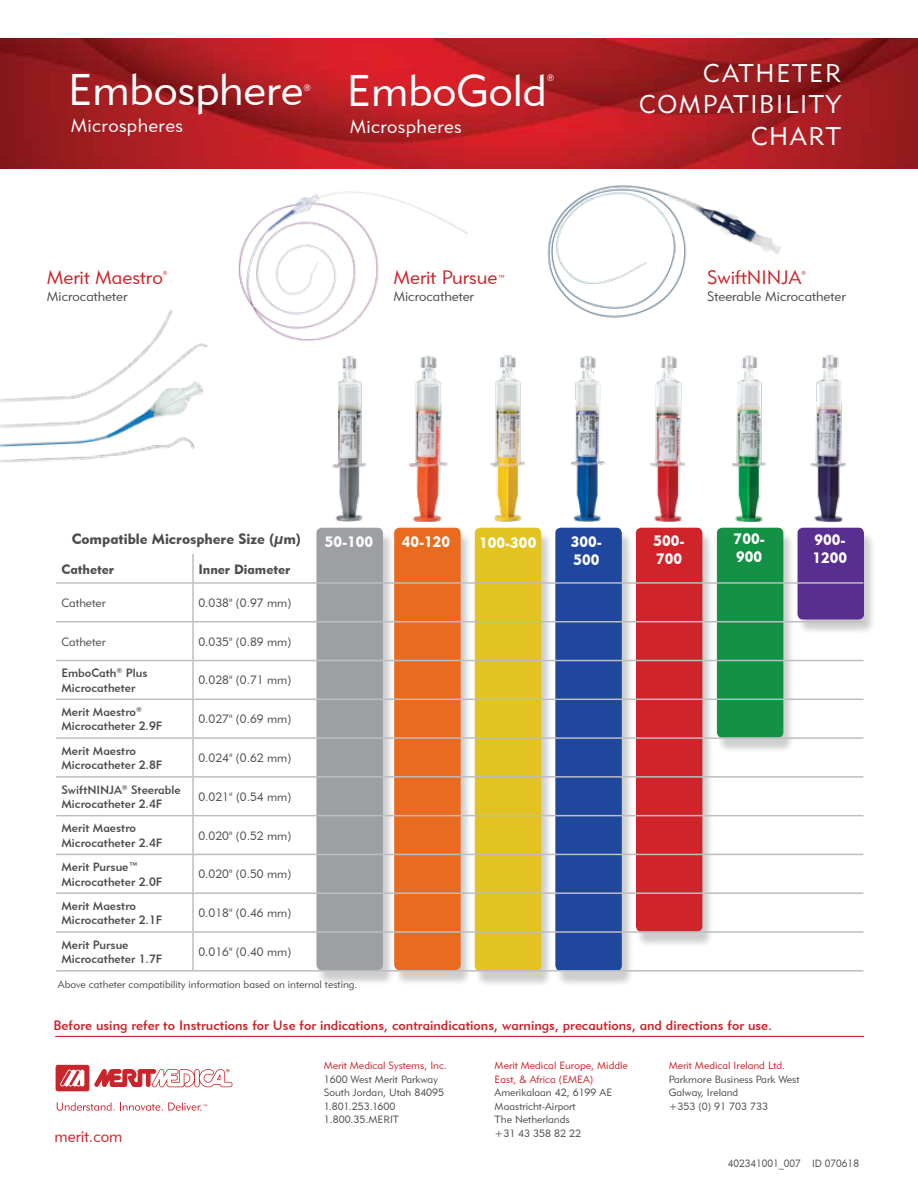
<style>
.page{position:relative;width:918px;height:1188px;background:#fff}
.page>*{position:absolute;margin:0;border:0;box-sizing:border-box;transform-origin:0 0}
.t1{font:44.1px "Geometric 415 BT Lite A";color:#fff}
.t2{font:25.5px/31.5px "Geometric 415 BT Lite A";letter-spacing:.07em;color:#fff;text-align:right}
.t3{font:19.35px "Geometric 415 BT Lite A";color:#c9252c}
.t4{font:19.05px "Geometric 415 BT Lite A";letter-spacing:.02em;color:#fff}
.t5{font:16.5px "Geometric 415 BT Lite A";color:#c9252c;scale:.95 1}
.t6{font:15px/18px "Geometric 415 BT Black A";color:#fff}
.t7{font:14.85px "Geometric 415 BT Black A";color:#4d4d4f}
.t8{font:13.5px "Geometric 415 BT Medium A";color:#c9252c}
.t9{font:13.5px "Geometric 415 BT Lite A";color:#4d4d4f}
.t10{font:13.5px "Geometric 415 BT Black A";color:#4d4d4f}
.t11{font:12px/14.4px "Geometric 415 BT Medium A";color:#4d4d4f}
.t12{font:12px "Geometric 415 BT Lite A";color:#4d4d4f}
.t13{font:10.5px/13.5px "Geometric 415 BT Lite A";color:#4d4d4f}
.t14{font:10.5px/13.5px "Geometric 415 BT Lite A";color:#c9252c}
.t15{font:10.5px "Geometric 415 BT Lite A";color:#4d4d4f;scale:.95 1}
.t16{font:9.15px "Geometric 415 BT Lite A";color:#fff}
.t17{font:5.7px "Geometric 415 BT Lite A";color:#c9252c}
.s1{font-size:9.75px}
</style>
<div class="page">
<div style="left:394px;top:532px;width:79px;height:454px;background:#000;opacity:.2"></div>
<div style="left:394px;top:528px;width:67px;height:442px;background:#e86b20;border-radius:5px"></div>
<div style="left:316px;top:532px;width:79px;height:454px;background:#000;opacity:.2"></div>
<div style="left:316px;top:528px;width:67px;height:442px;background:#9d9fa2;border-radius:5px"></div>
<div style="left:474px;top:532px;width:79px;height:455px;background:#000;opacity:.2"></div>
<div style="left:475px;top:528px;width:66px;height:443px;background:#e2c321;border-radius:5px"></div>
<div style="left:555px;top:532px;width:79px;height:455px;background:#000;opacity:.2"></div>
<div style="left:555px;top:528px;width:67px;height:443px;background:#20479e;border-radius:5px"></div>
<div style="left:636px;top:532px;width:78px;height:415px;background:#000;opacity:.2"></div>
<div style="left:636px;top:528px;width:66px;height:404px;background:#d0232a;border-radius:5px"></div>
<div style="left:717px;top:532px;width:78px;height:221px;background:#000;opacity:.2"></div>
<div style="left:717px;top:528px;width:66px;height:210px;background:#139246;border-radius:5px"></div>
<div style="left:797px;top:532px;width:79px;height:104px;background:#000;opacity:.2"></div>
<div style="left:798px;top:528px;width:66px;height:92px;background:#582e91;border-radius:5px"></div>
<img style="left:323px;top:364px;width:44px;height:164px">
<img style="left:410px;top:364px;width:38px;height:164px">
<img style="left:490px;top:355px;width:34px;height:173px">
<img style="left:571px;top:356px;width:35px;height:172px">
<img style="left:650px;top:355px;width:35px;height:173px">
<img style="left:732px;top:355px;width:34px;height:173px">
<img style="left:810px;top:355px;width:36px;height:173px">
<img style="left:177px;top:168px;width:294px;height:196px">
<hr style="left:55px;top:1036px;width:809px;height:1px;background:#c9252c">
<hr style="left:193px;top:582px;width:670px;height:2px;background:#bcbec0">
<hr style="left:193px;top:621px;width:670px;height:1px;background:#bcbec0">
<hr style="left:193px;top:660px;width:670px;height:1px;background:#bcbec0">
<hr style="left:193px;top:699px;width:670px;height:1px;background:#bcbec0">
<hr style="left:193px;top:737px;width:670px;height:2px;background:#bcbec0">
<hr style="left:193px;top:776px;width:670px;height:2px;background:#bcbec0">
<hr style="left:193px;top:815px;width:670px;height:1px;background:#bcbec0">
<hr style="left:193px;top:854px;width:670px;height:1px;background:#bcbec0">
<hr style="left:193px;top:892px;width:670px;height:2px;background:#bcbec0">
<hr style="left:193px;top:931px;width:670px;height:2px;background:#bcbec0">
<hr style="left:193px;top:970px;width:670px;height:2px;background:#bcbec0">
<hr style="left:192px;top:554px;width:2px;height:28px;background:#bcbec0">
<hr style="left:56px;top:582px;width:137px;height:2px;background:#bcbec0">
<hr style="left:192px;top:584px;width:2px;height:37px;background:#bcbec0">
<hr style="left:56px;top:621px;width:137px;height:1px;background:#bcbec0">
<hr style="left:192px;top:622px;width:2px;height:38px;background:#bcbec0">
<hr style="left:56px;top:660px;width:137px;height:1px;background:#bcbec0">
<hr style="left:192px;top:661px;width:2px;height:38px;background:#bcbec0">
<hr style="left:56px;top:699px;width:137px;height:1px;background:#bcbec0">
<hr style="left:192px;top:700px;width:2px;height:37px;background:#bcbec0">
<hr style="left:56px;top:737px;width:137px;height:2px;background:#bcbec0">
<hr style="left:192px;top:739px;width:2px;height:37px;background:#bcbec0">
<hr style="left:56px;top:776px;width:137px;height:2px;background:#bcbec0">
<hr style="left:192px;top:778px;width:2px;height:37px;background:#bcbec0">
<hr style="left:56px;top:815px;width:137px;height:1px;background:#bcbec0">
<hr style="left:192px;top:816px;width:2px;height:38px;background:#bcbec0">
<hr style="left:56px;top:854px;width:137px;height:1px;background:#bcbec0">
<hr style="left:192px;top:855px;width:2px;height:37px;background:#bcbec0">
<hr style="left:56px;top:892px;width:137px;height:2px;background:#bcbec0">
<hr style="left:192px;top:894px;width:2px;height:37px;background:#bcbec0">
<hr style="left:56px;top:931px;width:137px;height:2px;background:#bcbec0">
<hr style="left:192px;top:933px;width:2px;height:37px;background:#bcbec0">
<hr style="left:56px;top:970px;width:137px;height:2px;background:#bcbec0">
<img style="left:0;top:38px;width:918px;height:130px">
<img style="left:0;top:302px;width:222px;height:161px">
<img style="left:517px;top:159px;width:281px;height:159px">
<svg style="left:57px;top:1102px;width:150px;height:9px"></svg>
<svg style="left:56px;top:1065px;width:177px;height:26px"></svg>
<h1 class="t1" style="left:68px;top:62px;width:237px">Embosphere</h1>
<p class="t16" style="left:303px;top:82px;width:9px">®</p>
<h3 class="t4" style="left:71px;top:114px;width:114px">Microspheres</h3>
<h1 class="t1" style="left:347px;top:64px;width:202px">EmboGold</h1>
<p class="t16" style="left:547px;top:72px;width:9px">®</p>
<h3 class="t4" style="left:350px;top:115px;width:114px">Microspheres</h3>
<h3 class="t3" style="left:47px;top:265px;width:117px">Merit Maestro</h3>
<p class="t17" style="left:163px;top:269px;width:6px">®</p>
<p class="t9" style="left:47px;top:288px;width:82px">Microcatheter</p>
<h3 class="t3" style="left:394px;top:265px;width:113px">Merit Pursue<span class="s1">™</span></h3>
<p class="t9" style="left:394px;top:288px;width:82px">Microcatheter</p>
<h2 class="t2" style="left:639px;top:57px;width:204px">CATHETER<br>COMPATIBILITY<br>CHART</h2>
<h3 class="t3" style="left:707px;top:265px;width:96px">SwiftNINJA</h3>
<p class="t17" style="left:801px;top:269px;width:6px">®</p>
<p class="t9" style="left:707px;top:288px;width:140px">Steerable Microcatheter</p>
<h3 class="t7" style="left:72px;top:530px;width:231px">Compatible Microsphere Size (µm)</h3>
<p class="t10" style="left:61px;top:561px;width:54px">Catheter</p>
<p class="t10" style="left:198px;top:561px;width:94px">Inner Diameter</p>
<p class="t12" style="left:61px;top:595px;width:46px">Catheter</p>
<p class="t12" style="left:198px;top:595px;width:94px">0.038" (0.97 mm)</p>
<p class="t12" style="left:61px;top:634px;width:46px">Catheter</p>
<p class="t12" style="left:198px;top:634px;width:94px">0.035" (0.89 mm)</p>
<p class="t11" style="left:61px;top:666px;width:88px">EmboCath<sup>®</sup> Plus<br>Microcatheter</p>
<p class="t12" style="left:198px;top:673px;width:94px">0.028" (0.71 mm)</p>
<p class="t11" style="left:61px;top:704px;width:102px">Merit Maestro<sup>®<br></sup>Microcatheter 2.9F</p>
<p class="t12" style="left:198px;top:712px;width:94px">0.027" (0.69 mm)</p>
<p class="t11" style="left:61px;top:743px;width:102px">Merit Maestro<br>Microcatheter 2.8F</p>
<p class="t12" style="left:198px;top:750px;width:94px">0.024" (0.62 mm)</p>
<p class="t11" style="left:61px;top:782px;width:121px">SwiftNINJA<sup>®</sup> Steerable<br>Microcatheter 2.4F</p>
<p class="t12" style="left:198px;top:789px;width:94px">0.021" (0.54 mm)</p>
<p class="t11" style="left:61px;top:821px;width:102px">Merit Maestro<br>Microcatheter 2.4F</p>
<p class="t12" style="left:198px;top:828px;width:94px">0.020" (0.52 mm)</p>
<p class="t11" style="left:61px;top:860px;width:102px">Merit Pursue™<br>Microcatheter 2.0F</p>
<p class="t12" style="left:198px;top:867px;width:94px">0.020" (0.50 mm)</p>
<p class="t11" style="left:61px;top:898px;width:102px">Merit Maestro<br>Microcatheter 2.1F</p>
<p class="t12" style="left:198px;top:906px;width:94px">0.018" (0.46 mm)</p>
<p class="t11" style="left:61px;top:937px;width:102px">Merit Pursue<br>Microcatheter 1.7F</p>
<p class="t12" style="left:198px;top:944px;width:94px">0.016" (0.40 mm)</p>
<h3 class="t6" style="left:325px;top:532px;width:50px">50-100</h3>
<h3 class="t6" style="left:402px;top:533px;width:50px">40-120</h3>
<h3 class="t6" style="left:479px;top:533px;width:59px">100-300</h3>
<h3 class="t6" style="left:571px;top:532px;width:33px">300-<br>500</h3>
<h3 class="t6" style="left:653px;top:532px;width:33px">500-<br>700</h3>
<h3 class="t6" style="left:734px;top:529px;width:33px">700-<br>900</h3>
<h3 class="t6" style="left:813px;top:531px;width:36px">900-<br>1200</h3>
<p class="t13" style="left:58px;top:977px;width:301px">Above catheter compatibility information based on internal testing.</p>
<p class="t8" style="left:53px;top:1017px;width:720px">Before using refer to Instructions for Use for indications, contraindications, warnings, precautions, and directions for use.</p>
<h3 class="t5" style="left:55px;top:1126px;width:73px">merit.com</h3>
<p class="t14" style="left:324px;top:1059px;width:125px">Merit Medical Systems, Inc.</p>
<p class="t13" style="left:324px;top:1072px;width:122px">1600 West Merit Parkway<br>South Jordan, Utah 84095<br>1.801.253.1600<br>1.800.35.MERIT</p>
<p class="t14" style="left:495px;top:1059px;width:135px">Merit Medical Europe, Middle<br>East, &amp; Africa (EMEA)</p>
<p class="t13" style="left:495px;top:1086px;width:119px">Amerikalaan 42, 6199 AE<br>Maastricht-Airport<br>The Netherlands<br>+31 43 358 82 22</p>
<p class="t14" style="left:669px;top:1059px;width:118px">Merit Medical Ireland Ltd.</p>
<p class="t13" style="left:669px;top:1072px;width:132px">Parkmore Business Park West<br>Galway, Ireland<br>+353 (0) 91 703 733</p>
<p class="t15" style="left:728px;top:1157px;width:140px">402341001_007 ID 070618</p>
</div>
